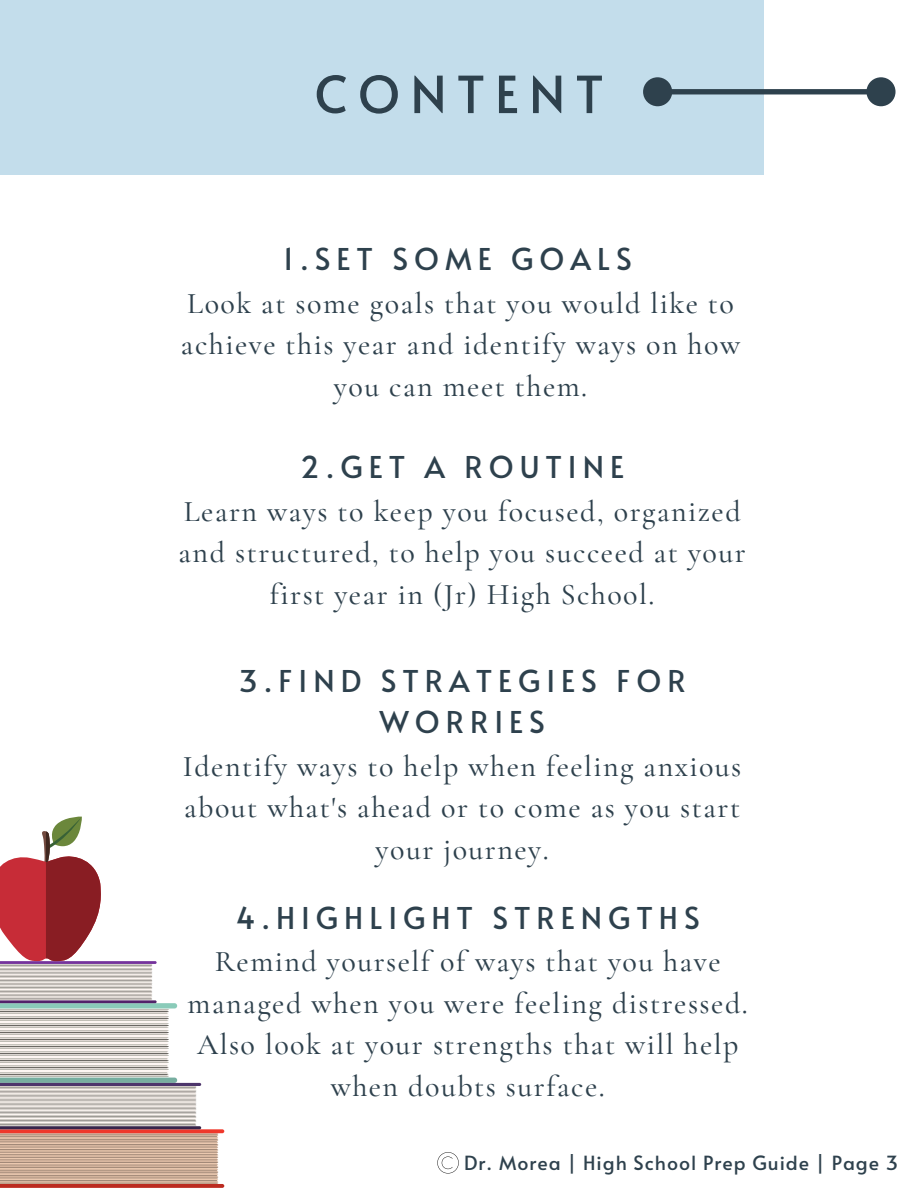
<style>
.page{position:relative;width:918px;height:1188px;background:#fff}
.page>*{position:absolute;margin:0;border:0;box-sizing:border-box;transform-origin:0 0}
.t1{font:51px "Alata";letter-spacing:.2em;color:#2e414d}
.t2{font:500 30px/41.7px "Cormorant Garamond";letter-spacing:.05em;color:#2e414d;text-align:center}
.t3{font:30px/41.7px "Alata";letter-spacing:.2em;color:#2e414d;text-align:center}
.t4{font:19.5px "Alata";letter-spacing:.05em;color:#2e414d}
</style>
<div class="page">
<div style="left:0;top:0;width:763px;height:176px;background:#c3ddeb"></div>
<svg style="left:643px;top:77px;width:253px;height:29px"></svg>
<svg style="left:0;top:817px;width:224px;height:371px"></svg>
<svg style="left:437px;top:1152px;width:22px;height:22px"></svg>
<p class="t1" style="left:315px;top:57px;width:290px">CONTENT</p>
<p class="t3" style="left:283px;top:237px;width:350px">1.SET SOME GOALS</p>
<p class="t2" style="left:181px;top:282px;width:561px">Look at some goals that you would like to achieve this year and identify ways on how you can meet them.</p>
<p class="t3" style="left:300px;top:445px;width:325px">2.GET A ROUTINE</p>
<p class="t2" style="left:179px;top:490px;width:569px">Learn ways to keep you focused, organized and structured, to help you succeed at your first year in (Jr) High School.</p>
<p class="t3" style="left:239px;top:658px;width:448px">3.FIND STRATEGIES FOR<br>WORRIES</p>
<p class="t2" style="left:183px;top:745px;width:560px">Identify ways to help when feeling anxious about what's ahead or to come as you start your journey.</p>
<p class="t3" style="left:236px;top:896px;width:466px">4.HIGHLIGHT STRENGTHS</p>
<p class="t2" style="left:188px;top:941px;width:562px">Remind yourself of ways that you have managed when you were feeling distressed.<br>Also look at your strengths that will help when doubts surface.</p>
<p class="t4" style="left:464px;top:1149px;width:436px">Dr. Morea | High School Prep Guide | Page 3</p>
</div>
